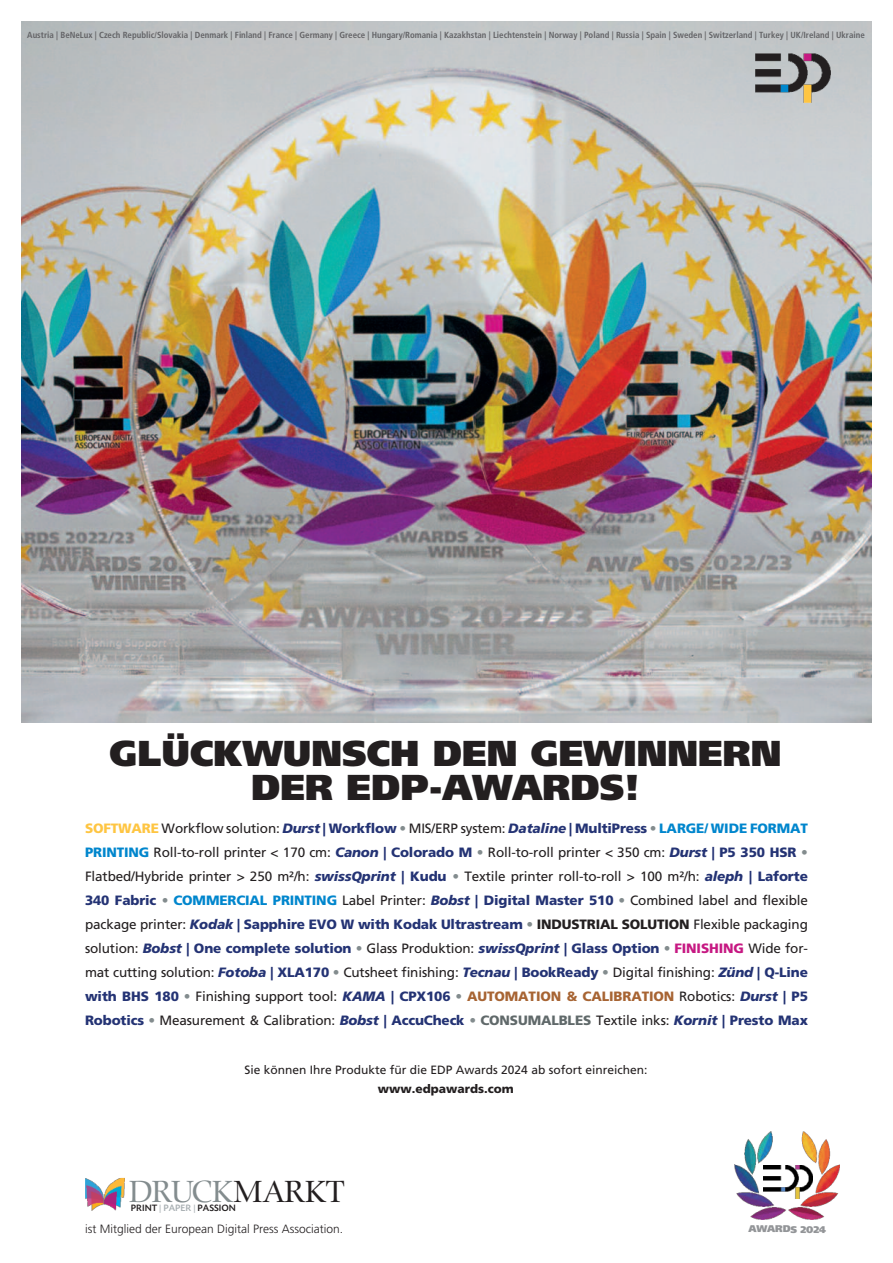
<style>
.page{position:relative;width:893px;height:1263px;background:#fff}
.page>*{position:absolute;margin:0;border:0;box-sizing:border-box;transform-origin:0 0}
.t1{font:900 36px/34.5px "Frutiger LT Std";color:#231f20;text-align:center}
.t2{font:31.5px "Zapf Renais SB";letter-spacing:-.025em;color:#838c8e}
.t3{font:13.5px/24px "Frutiger LT Std";letter-spacing:-.01em;color:#231f20;text-align:justify}
.t4{font:12px "Frutiger LT Std";color:#231f20}
.t5{font:300 12px "Frutiger LT Std";color:#231f20}
.t6{font:900 12px "Frutiger LT Std";color:#231f20}
.t7{font:900 9.75px "Frutiger LT Std";letter-spacing:-.02em;color:#939598}
.t8{font:500 9.45px "Today SB";color:#231f20}
.t9{font:700 condensed 8.85px "Frutiger LT Std";color:#636366}
.s1{font-weight:900;color:#fec542}
.s2{font-weight:900;font-style:italic;color:#243374}
.s3{font-weight:900;color:#243374}
.s4{color:#838c8e}
.s5{font-weight:900;color:#0086cd}
.s6{font-weight:900}
.s7{font-weight:900;color:#c61882}
.s8{font-weight:900;color:#a76433}
.s9{font-weight:900;color:#60696a}
.s10{color:#231f20}
.s11{color:#a8afb2}
</style>
<div class="page">
<img style="left:21px;top:21px;width:851px;height:702px">
<img style="left:755px;top:53px;width:76px;height:50px">
<img style="left:735px;top:1131px;width:104px;height:89px">
<img style="left:763px;top:1165px;width:49px;height:33px">
<img style="left:85px;top:1178px;width:39px;height:33px">
<p class="t9" style="left:27px;top:31px;width:839px">Austria | BeNeLux | Czech Republic/Slovakia | Denmark | Finland | France | Germany | Greece | Hungary/Romania | Kazakhstan | Liechtenstein | Norway | Poland | Russia | Spain | Sweden | Switzerland | Turkey | UK/Ireland | Ukraine</p>
<h1 class="t1" style="left:109px;top:739px;width:673px">GLÜCKWUNSCH DEN GEWINNERN<br>DER EDP-AWARDS!</h1>
<p class="t3" style="left:85px;top:818px;width:724px"><span class="s1">SOFTWARE</span> Workflow solution: <span class="s2">Durst</span> <span class="s3">| Workflow</span> <span class="s4">•</span> MIS/ERP system: <span class="s2">Dataline</span> <span class="s3">| MultiPress</span> <span class="s4">•</span> <span class="s5">LARGE/ WIDE FORMAT PRINTING</span> Roll-to-roll printer &lt; 170 cm: <span class="s2">Canon</span> <span class="s3">| Colorado M</span> <span class="s4">•</span> Roll-to-roll printer &lt; 350 cm: <span class="s2">Durst</span> <span class="s3">| P5 350 HSR</span> <span class="s4">• </span>Flatbed/Hybride printer &gt; 250 m²/h: <span class="s2">swissQprint</span> <span class="s3">| Kudu</span> <span class="s4">•</span> Textile printer roll-to-roll &gt; 100 m²/h: <span class="s2">aleph</span> <span class="s3">| Laforte 340 Fabric</span> <span class="s4">•</span> <span class="s5">COMMERCIAL PRINTING</span> Label Printer: <span class="s2">Bobst</span> <span class="s3">| Digital Master 510</span> <span class="s4">•</span> Combined label and flexible package printer: <span class="s2">Kodak</span> <span class="s3">| Sapphire EVO W with Kodak Ultrastream</span> <span class="s4">•</span> <span class="s6">INDUSTRIAL SOLUTION</span> Flexible packaging solution: <span class="s2">Bobst</span> <span class="s3">| One complete solution</span> <span class="s4">•</span> Glass Produktion: <span class="s2">swissQprint</span> <span class="s3">| Glass Option</span> <span class="s4">•</span> <span class="s7">FINISHING</span> Wide for&shy;mat cutting solution: <span class="s2">Fotoba</span> <span class="s3">| XLA170</span> <span class="s4">•</span> Cutsheet finishing: <span class="s2">Tecnau</span> <span class="s3">| BookReady</span> <span class="s4">•</span> Digital finishing: <span class="s2">Zünd</span> <span class="s3">| Q-Line with BHS 180</span> <span class="s4">•</span> Finishing support tool: <span class="s2">KAMA</span> <span class="s3">| CPX106</span> <span class="s4">•</span> <span class="s8">AUTOMATION &amp; CALIBRATION</span> Robotics: <span class="s2">Durst</span> <span class="s3">| P5<br>Robotics</span> <span class="s4">•</span> Measurement &amp; Calibration: <span class="s2">Bobst</span> <span class="s3">| AccuCheck</span> <span class="s4">•</span> <span class="s9">CONSUMALBLES</span> Textile inks: <span class="s2">Kornit</span> <span class="s3">| Presto Max</span></p>
<p class="t4" style="left:245px;top:1065px;width:404px">Sie können Ihre Produkte für die EDP Awards 2024 ab sofort einreichen:</p>
<p class="t6" style="left:378px;top:1084px;width:138px">www.edpawards.com</p>
<h2 class="t2" style="left:129px;top:1173px;width:217px">DRUCK<span class="s10">MARKT</span></h2>
<p class="t8" style="left:131px;top:1204px;width:107px">PRINT <span class="s11">| PAPER |</span> PASSION</p>
<p class="t5" style="left:85px;top:1224px;width:260px">ist Mitglied der European Digital Press Association.</p>
<p class="t7" style="left:748px;top:1225px;width:79px">AWARDS 2024</p>
</div>
